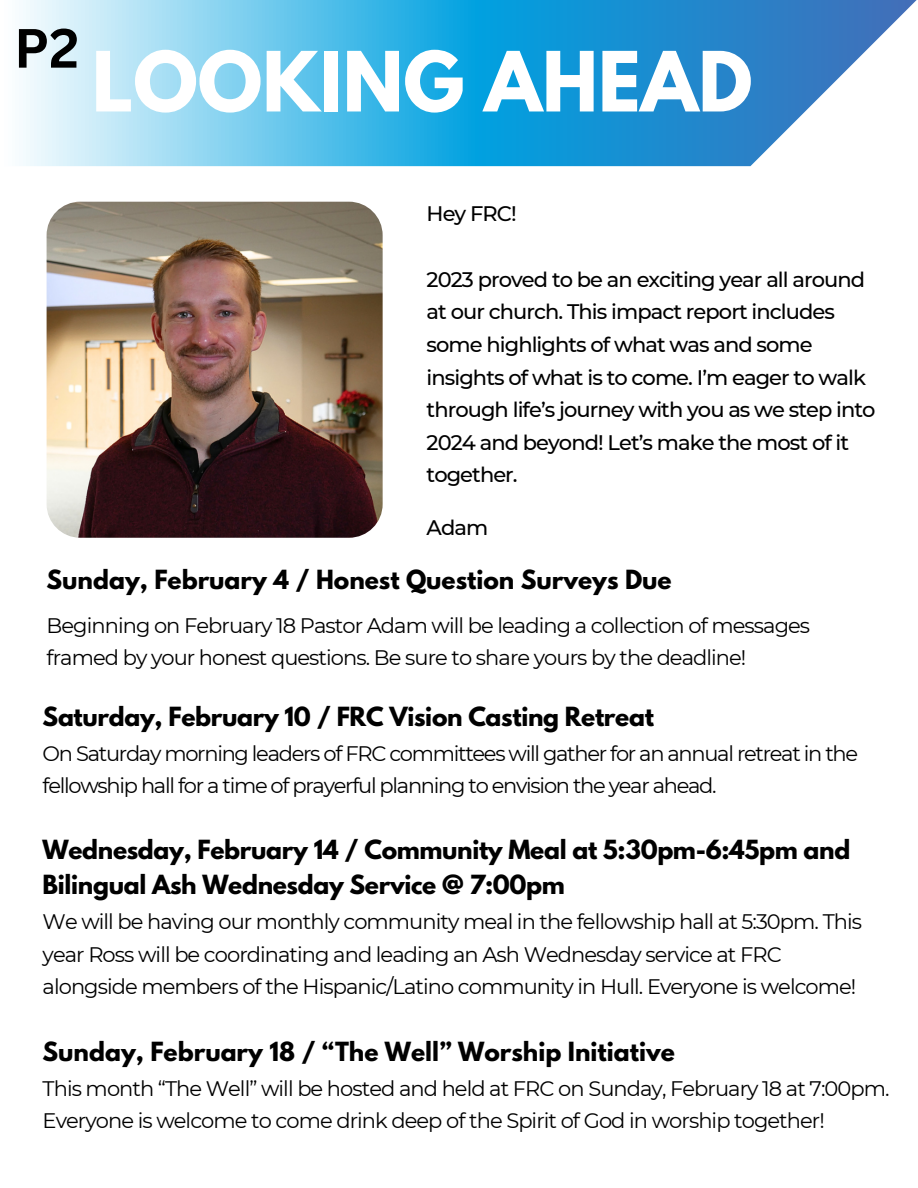
<style>
.page{position:relative;width:918px;height:1188px;background:#fff}
.page>*{position:absolute;margin:0;border:0;box-sizing:border-box;transform-origin:0 0}
.t1{font:700 73.5px "League Spartan";color:#fff}
.t2{font:700 54px "Canva Sans";color:#000}
.t3{font:700 23.4px/34.8px "League Spartan";letter-spacing:-.015em;color:#000}
.t4{font:21px/32.7px "Montserrat";letter-spacing:-.045em;color:#000}
.t5{font:500 21px/32.7px "Montserrat";letter-spacing:-.045em;color:#000}
</style>
<div class="page">
<img style="left:47px;top:202px;width:336px;height:336px;border-radius:34px">
<svg style="left:23px;top:0;width:894px;height:166px;background:#60b7e3"></svg>
<h3 class="t2" style="left:14px;top:10px;width:67px">P2</h3>
<p class="t1" style="left:92px;top:45px;width:662px">LOOKING AHEAD</p>
<h2 class="t5" style="left:427px;top:198px;width:92px">Hey FRC!</h2>
<h1 class="t5" style="left:427px;top:263px;width:451px">2023 proved to be an exciting year all around at our church. This impact report includes some highlights of what was and some insights of what is to come. I’m eager to walk through life’s journey with you as we step into 2024 and beyond! Let’s make the most of it together.</h1>
<h4 class="t5" style="left:427px;top:511px;width:63px">Adam</h4>
<h4 class="t3" style="left:47px;top:565px;width:627px">Sunday, February 4 / Honest Question Surveys Due</h4>
<h4 class="t4" style="left:47px;top:609px;width:765px">Beginning on February 18 Pastor Adam will be leading a collection of messages framed by your honest questions. Be sure to share yours by the deadline!</h4>
<h3 class="t3" style="left:43px;top:702px;width:613px">Saturday, February 10 / FRC Vision Casting Retreat</h3>
<p class="t4" style="left:43px;top:737px;width:817px">On Saturday morning leaders of FRC committees will gather for an annual retreat in the fellowship hall for a time of prayerful planning to envision the year ahead.</p>
<h3 class="t3" style="left:43px;top:835px;width:809px">Wednesday, February 14 / Community Meal at 5:30pm-6:45pm and<br>Bilingual Ash Wednesday Service @ 7:00pm</h3>
<p class="t4" style="left:43px;top:905px;width:821px">We will be having our monthly community meal in the fellowship hall at 5:30pm. This year Ross will be coordinating and leading an Ash Wednesday service at FRC alongside members of the Hispanic/Latino community in Hull. Everyone is welcome!</p>
<h3 class="t3" style="left:43px;top:1037px;width:634px">Sunday, February 18 / “The Well” Worship Initiative</h3>
<p class="t4" style="left:43px;top:1072px;width:849px">This month “The Well” will be hosted and held at FRC on Sunday, February 18 at 7:00pm.<br>Everyone is welcome to come drink deep of the Spirit of God in worship together!</p>
</div>
